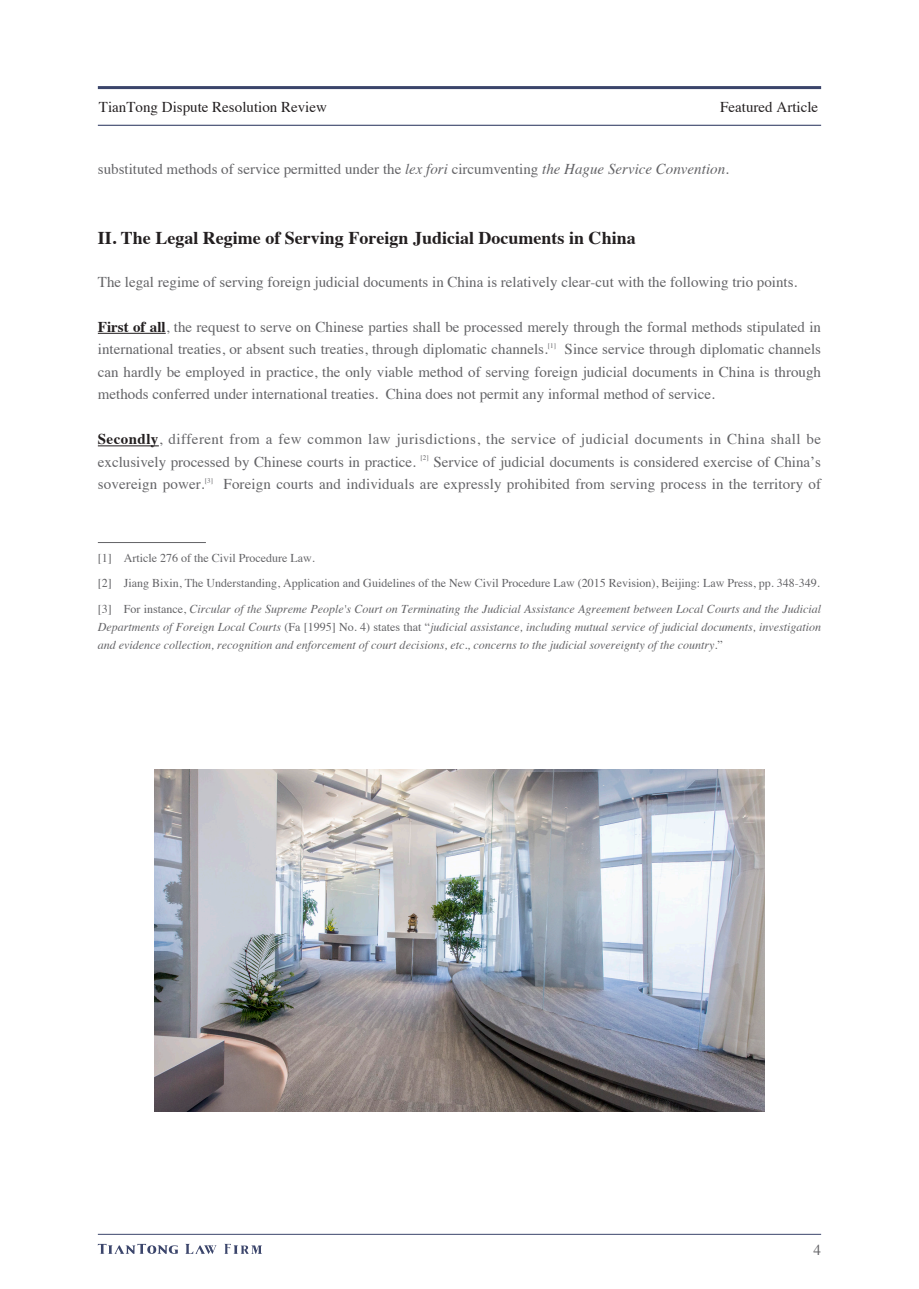
<style>
.page{position:relative;width:919px;height:1289px;background:#fff}
.page>*{position:absolute;margin:0;border:0;box-sizing:border-box;transform-origin:0 0}
.t1{font:700 18px "Times";color:#231f20}
.t2{font:15px/22.5px "Times";color:#636366;text-align:justify}
.t3{font:15px "Times";color:#231f20}
.t4{font:italic 12px/18px "Times";color:#636366;text-align:justify}
.t5{font:12px "Times";color:#636366}
.s1{font-style:italic}
.s2{font-weight:700;color:#231f20}
.s3{font-style:normal}
</style>
<div class="page">
<hr style="left:98px;top:1233px;width:723px;height:1px;background:#3b456b">
<svg style="left:98px;top:1243px;width:80px;height:10px"></svg>
<svg style="left:185px;top:1243px;width:32px;height:10px"></svg>
<svg style="left:224px;top:1243px;width:38px;height:10px"></svg>
<hr style="left:98px;top:86px;width:723px;height:3px;background:#3b456b">
<hr style="left:98px;top:125px;width:723px;height:1px;background:#3b456b">
<img style="left:155px;top:770px;width:609px;height:341px">
<hr style="left:98px;top:333px;width:68px;height:1px;background:#231f20">
<hr style="left:98px;top:445px;width:61px;height:1px;background:#231f20">
<hr style="left:98px;top:542px;width:108px;height:1px;background:#636366">
<p class="t3" style="left:99px;top:93px;width:229px">TianTong Dispute Resolution Review</p>
<p class="t3" style="left:720px;top:93px;width:99px">Featured Article</p>
<p class="t2" style="left:98px;top:156px;width:632px">substituted methods of service permitted under the <span class="s1">lex fori</span> circumventing <span class="s1">the Hague Service Convention</span>.</p>
<p class="t1" style="left:98px;top:221px;width:539px">II. The Legal Regime of Serving Foreign Judicial Documents in China</p>
<p class="t2" style="left:98px;top:269px;width:701px">The legal regime of serving foreign judicial documents in China is relatively clear-cut with the following trio points.</p>
<p class="t2" style="left:98px;top:314px;width:724px"><span class="s2">First of all</span>, the request to serve on Chinese parties shall be processed merely through the formal methods stipulated in international treaties, or absent such treaties, through diplomatic channels.<sup>[1]</sup> Since service through diplomatic channels can hardly be employed in practice, the only viable method of serving foreign judicial documents in China is through methods conferred under international treaties. China does not permit any informal method of service.</p>
<p class="t2" style="left:98px;top:426px;width:724px"><span class="s2">Secondly</span>, different from a few common law jurisdictions, the service of judicial documents in China shall be exclusively processed by Chinese courts in practice. <sup>[2]</sup> Service of judicial documents is considered exercise of China’s sovereign power.<sup>[3]</sup> Foreign courts and individuals are expressly prohibited from serving process in the territory of</p>
<p class="t5" style="left:98px;top:546px;width:218px">[1] Article 276 of the Civil Procedure Law.</p>
<p class="t5" style="left:98px;top:572px;width:723px">[2] Jiang Bixin, The Understanding, Application and Guidelines of the New Civil Procedure Law (2015 Revision), Beijing: Law Press, pp. 348-349.</p>
<p class="t4" style="left:98px;top:599px;width:724px"><span class="s3">[3] For instance,</span> Circular of the Supreme People's Court on Terminating the Judicial Assistance Agreement between Local Courts and the Judicial Departments of Foreign Local Courts <span class="s3">(Fa [1995] No. 4) states that “</span>judicial assistance, including mutual service of judicial documents, investigation and evidence collection, recognition and enforcement of court decisions, etc., concerns to the judicial sovereignty of the country<span class="s3">.”</span></p>
<p class="t2" style="left:813px;top:1236px;width:9px">4</p>
</div>
